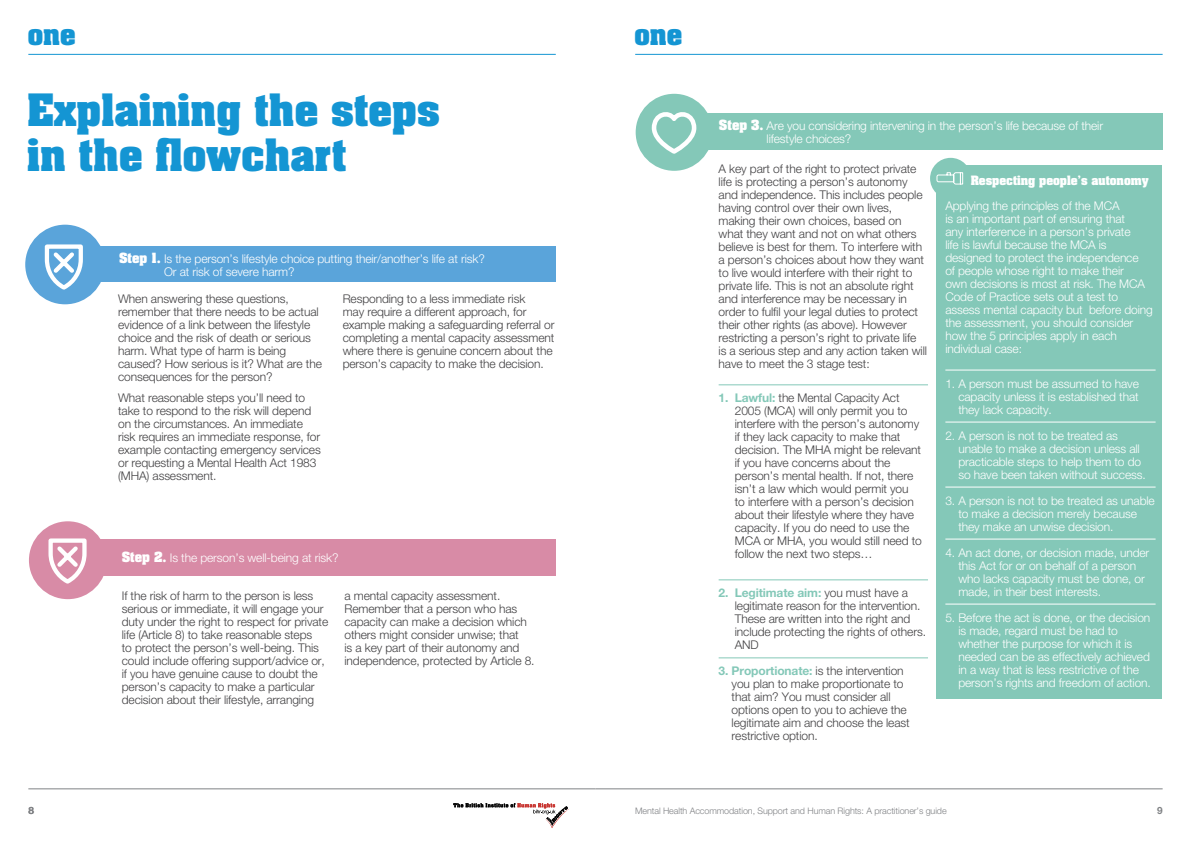
<style>
.page{position:relative;width:1191px;height:842px;background:#fff}
.page>*{position:absolute;margin:0;border:0;box-sizing:border-box;transform-origin:0 0}
.t1{font:700 38px/45px "Aachen";color:#1495d3}
.t2{font:700 25px "Aachen";color:#1495d3}
.t3{font:300 12px/13px "Helvetica Neue";letter-spacing:-.01em;color:#414042}
.t4{font:300 12px/13px "Helvetica Neue";letter-spacing:-.01em;color:#fff}
.t5{font:700 11px "Aachen";letter-spacing:-.005em;color:#fff}
.t6{font:700 10px "Helvetica Neue";color:#808285}
.t7{font:300 9px "Helvetica Neue";letter-spacing:-.01em;color:#808285}
.s1{font-family:"Aachen";font-weight:700}
.s2{font-weight:700;color:#84c8b8}
</style>
<div class="page">
<hr style="left:28px;top:789px;width:567px;height:1px;background:#808285">
<hr style="left:595px;top:789px;width:567px;height:1px;background:#808285">
<hr style="left:635px;top:54px;width:527px;height:1px;background:#1495d3">
<hr style="left:28px;top:54px;width:528px;height:1px;background:#1495d3">
<svg style="left:453px;top:803px;width:116px;height:25px"></svg>
<div style="left:94px;top:247px;width:462px;height:35px;background:#5aa4da"></div>
<div style="left:686px;top:114px;width:476px;height:36px;background:#84c8b8"></div>
<div style="left:25px;top:225px;width:80px;height:79px;background:#5aa4da;border-radius:50%"></div>
<div style="left:635px;top:94px;width:77px;height:77px;background:#84c8b8;border-radius:50%"></div>
<svg style="left:44px;top:244px;width:39px;height:46px"></svg>
<div style="left:97px;top:539px;width:459px;height:37px;background:#d88ba6"></div>
<div style="left:29px;top:521px;width:78px;height:78px;background:#d88ba6;border-radius:50%"></div>
<svg style="left:48px;top:538px;width:39px;height:46px"></svg>
<svg style="left:651px;top:112px;width:46px;height:42px"></svg>
<hr style="left:718px;top:384px;width:210px;height:1px;background:#84c8b8">
<hr style="left:718px;top:579px;width:210px;height:1px;background:#84c8b8">
<hr style="left:718px;top:657px;width:210px;height:1px;background:#84c8b8">
<div style="left:936px;top:165px;width:226px;height:534px;background:#84c8b8"></div>
<hr style="left:945px;top:370px;width:210px;height:1px;background:#fff">
<hr style="left:945px;top:422px;width:210px;height:1px;background:#fff">
<hr style="left:945px;top:487px;width:210px;height:1px;background:#fff">
<hr style="left:945px;top:539px;width:210px;height:1px;background:#fff">
<hr style="left:945px;top:604px;width:210px;height:1px;background:#fff">
<div style="left:930px;top:158px;width:41px;height:41px;background:#84c8b8;border-radius:50%"></div>
<svg style="left:936px;top:172px;width:27px;height:13px"></svg>
<h2 class="t2" style="left:28px;top:16px;width:49px">one</h2>
<h2 class="t2" style="left:634px;top:16px;width:49px">one</h2>
<h1 class="t1" style="left:27px;top:87px;width:414px">Explaining the steps in the flowchart</h1>
<p class="t4" style="left:164px;top:252px;width:322px;text-indent:-45px"><span class="s1">Step 1.</span> Is the person’s lifestyle choice putting their/another’s life at risk?<br>Or at risk of severe harm?</p>
<p class="t3" style="left:118px;top:292px;width:205px">When answering these questions, remember that there needs to be actual evidence of a link between the lifestyle choice and the risk of death or serious harm. What type of harm is being caused? How serious is it? What are the consequences for the person?</p>
<p class="t3" style="left:118px;top:391px;width:204px">What reasonable steps you’ll need to take to respond to the risk will depend on the circumstances. An immediate risk requires an immediate response, for example contacting emergency services or requesting a Mental Health Act 1983 (MHA) assessment.</p>
<p class="t3" style="left:343px;top:292px;width:213px">Responding to a less immediate risk<br>may require a different approach, for example making a safeguarding referral or completing a mental capacity assessment where there is genuine concern about the person’s capacity to make the decision.</p>
<p class="t4" style="left:122px;top:551px;width:218px"><span class="s1">Step 2.</span> Is the person’s well-being at risk?</p>
<p class="t3" style="left:122px;top:589px;width:208px">If the risk of harm to the person is less serious or immediate, it will engage your duty under the right to respect for private life (Article 8) to take reasonable steps<br>to protect the person’s well-being. This could include offering support/advice or, if you have genuine cause to doubt the person’s capacity to make a particular decision about their lifestyle, arranging</p>
<p class="t3" style="left:344px;top:589px;width:191px">a mental capacity assessment.<br>Remember that a person who has capacity can make a decision which others might consider unwise; that<br>is a key part of their autonomy and independence, protected by Article 8.</p>
<p class="t4" style="left:766px;top:119px;width:338px;text-indent:-48px"><span class="s1">Step 3.</span> Are you considering intervening in the person’s life because of their lifestyle choices?</p>
<p class="t3" style="left:718px;top:162px;width:210px">A key part of the right to protect private life is protecting a person’s autonomy and independence. This includes people having control over their own lives, making their own choices, based on what they want and not on what others believe is best for them. To interfere with a person’s choices about how they want to live would interfere with their right to private life. This is not an absolute right and interference may be necessary in order to fulfil your legal duties to protect their other rights (as above). However restricting a person’s right to private life is a serious step and any action taken will have to meet the 3 stage test:</p>
<p class="t5" style="left:970px;top:173px;width:179px">Respecting people’s autonomy</p>
<p class="t4" style="left:945px;top:199px;width:209px">Applying the principles of the MCA<br>is an important part of ensuring that<br>any interference in a person’s private<br>life is lawful because the MCA is designed to protect the independence<br>of people whose right to make their<br>own decisions is most at risk. The MCA Code of Practice sets out a test to assess mental capacity but before doing the assessment, you should consider how the 5 principles apply in each individual case:</p>
<p class="t4" style="left:958px;top:376px;width:182px;text-align:justify;text-indent:-13px">1. A person must be assumed to have capacity unless it is established that they lack capacity.</p>
<p class="t4" style="left:958px;top:428px;width:189px;text-indent:-13px">2. A person is not to be treated as unable to make a decision unless all practicable steps to help them to do so have been taken without success.</p>
<p class="t4" style="left:958px;top:493px;width:198px;text-indent:-13px">3. A person is not to be treated as unable to make a decision merely because they make an unwise decision.</p>
<p class="t4" style="left:958px;top:545px;width:192px;text-indent:-13px">4. An act done, or decision made, under this Act for or on behalf of a person who lacks capacity must be done, or made, in their best interests.</p>
<p class="t4" style="left:958px;top:610px;width:194px;text-indent:-13px">5. Before the act is done, or the decision is made, regard must be had to whether the purpose for which it is needed can be as effectively achieved in a way that is less restrictive of the person’s rights and freedom of action.</p>
<p class="t3" style="left:735px;top:391px;width:188px;text-indent:-16px"><span class="s2">1. Lawful:</span> the Mental Capacity Act 2005 (MCA) will only permit you to interfere with the person’s autonomy if they lack capacity to make that decision. The MHA might be relevant if you have concerns about the person’s mental health. If not, there isn’t a law which would permit you<br>to interfere with a person’s decision about their lifestyle where they have capacity. If you do need to use the MCA or MHA, you would still need to follow the next two steps…</p>
<p class="t3" style="left:735px;top:586px;width:193px;text-indent:-16px"><span class="s2">2. Legitimate aim:</span> you must have a legitimate reason for the intervention.<br>These are written into the right and include protecting the rights of others.<br>AND</p>
<p class="t3" style="left:731px;top:664px;width:179px;text-indent:-13px"><span class="s2">3. Proportionate:</span> is the intervention you plan to make proportionate to that aim? You must consider all options open to you to achieve the legitimate aim and choose the least restrictive option.</p>
<p class="t6" style="left:28px;top:804px;width:7px">8</p>
<p class="t7" style="left:635px;top:805px;width:313px">Mental Health Accommodation, Support and Human Rights: A practitioner’s guide</p>
<p class="t6" style="left:1157px;top:804px;width:7px">9</p>
</div>
